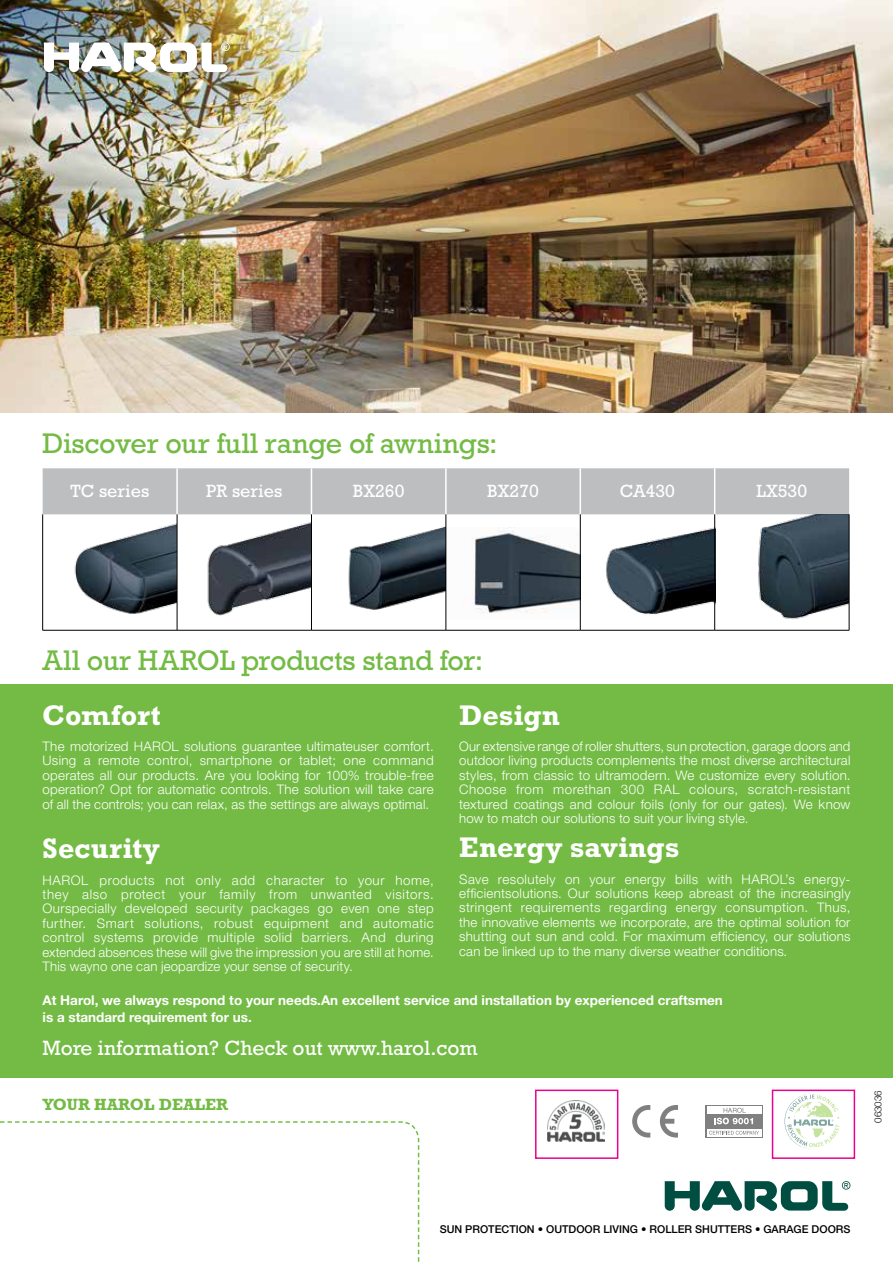
<style>
.page{position:relative;width:893px;height:1263px;background:#fff}
.page>*{position:absolute;margin:0;border:0;box-sizing:border-box;transform-origin:0 0}
.t1{font:28.8px "Rockwell Std";letter-spacing:-.01em;color:#73bb44}
.t2{font:700 28.8px "Rockwell Std";letter-spacing:.005em;color:#fff}
.t3{font:21px "Rockwell Std";color:#fff}
.t4{font:18px "Rockwell Std";color:#fff}
.t5{font:700 16.5px "Rockwell Std";color:#73bb44}
.t6{font:700 13.5px/16.5px "Helvetica Neue LT Std";color:#fff}
.t7{font:300 13.2px/14.4px "Helvetica Neue LT Std";letter-spacing:.01em;color:#fff;text-align:justify}
.t8{font:500 10.8px "Helvetica Neue LT Std";color:#000}
.t9{font:300 9.75px "Helvetica Neue";color:#000}
</style>
<div class="page">
<img style="left:0;top:0;width:893px;height:412px">
<div style="left:0;top:685px;width:893px;height:393px;background:#73bb44"></div>
<img style="left:44px;top:43px;width:186px;height:29px">
<svg style="left:0;top:1121px;width:420px;height:141px"></svg>
<svg style="left:665px;top:1181px;width:185px;height:30px"></svg>
<div style="left:535px;top:1089px;width:83px;height:70px;border:2px solid #ec008c"></div>
<div style="left:772px;top:1089px;width:83px;height:70px;border:2px solid #ec008c"></div>
<div style="left:43px;top:468px;width:806px;height:46px;background:#bcbec0"></div>
<hr style="left:176px;top:468px;width:2px;height:46px;background:#fff">
<hr style="left:311px;top:468px;width:1px;height:46px;background:#fff">
<hr style="left:445px;top:468px;width:2px;height:46px;background:#fff">
<hr style="left:580px;top:468px;width:1px;height:46px;background:#fff">
<hr style="left:714px;top:468px;width:1px;height:46px;background:#fff">
<hr style="left:42px;top:514px;width:1px;height:116px;background:#000">
<hr style="left:177px;top:514px;width:1px;height:116px;background:#000">
<hr style="left:311px;top:514px;width:1px;height:116px;background:#000">
<hr style="left:446px;top:514px;width:1px;height:116px;background:#000">
<hr style="left:580px;top:514px;width:1px;height:116px;background:#000">
<hr style="left:714px;top:514px;width:1px;height:116px;background:#000">
<hr style="left:849px;top:514px;width:1px;height:116px;background:#000">
<hr style="left:43px;top:630px;width:134px;height:1px;background:#000">
<hr style="left:177px;top:630px;width:134px;height:1px;background:#000">
<hr style="left:311px;top:630px;width:135px;height:1px;background:#000">
<hr style="left:446px;top:630px;width:134px;height:1px;background:#000">
<hr style="left:580px;top:630px;width:135px;height:1px;background:#000">
<hr style="left:715px;top:630px;width:134px;height:1px;background:#000">
<img style="left:74px;top:519px;width:103px;height:95px">
<img style="left:190px;top:522px;width:121px;height:108px">
<img style="left:348px;top:516px;width:98px;height:93px">
<img style="left:472px;top:527px;width:108px;height:92px">
<img style="left:741px;top:514px;width:108px;height:111px">
<img style="left:606px;top:522px;width:109px;height:102px">
<svg style="left:705px;top:1105px;width:58px;height:32px"></svg>
<div style="left:707px;top:1129px;width:54px;height:7px;background:#f8f8f8"></div>
<div style="left:707px;top:1106px;width:54px;height:8px;background:#fff"></div>
<svg style="left:709px;top:1131px;width:50px;height:4px"></svg>
<svg style="left:714px;top:1108px;width:39px;height:16px"></svg>
<svg style="left:632px;top:1105px;width:18px;height:32px"></svg>
<svg style="left:660px;top:1105px;width:18px;height:32px"></svg>
<svg style="left:784px;top:1093px;width:56px;height:56px"></svg>
<img style="left:547px;top:1101px;width:58px;height:40px">
<h1 class="t1" style="left:43px;top:427px;width:457px">Discover our full range of awnings:</h1>
<h3 class="t4" style="left:71px;top:481px;width:80px">TC series</h3>
<h3 class="t4" style="left:206px;top:481px;width:77px">PR series</h3>
<h3 class="t4" style="left:353px;top:481px;width:53px">BX260</h3>
<h3 class="t4" style="left:487px;top:481px;width:53px">BX270</h3>
<h3 class="t4" style="left:620px;top:481px;width:57px">CA430</h3>
<h3 class="t4" style="left:757px;top:481px;width:52px">LX530</h3>
<h1 class="t1" style="left:43px;top:643px;width:442px">All our HAROL products stand for:</h1>
<h1 class="t2" style="left:43px;top:698px;width:120px">Comfort</h1>
<p class="t7" style="left:43px;top:739px;width:393px">The motorized HAROL solutions guarantee ultimateuser comfort.<br>Using a remote control, smartphone or tablet; one command operates all our products. Are you looking for 100% trouble-free operation? Opt for automatic controls. The solution will take care of all the controls; you can relax, as the settings are always optimal.</p>
<h1 class="t2" style="left:43px;top:831px;width:119px">Security</h1>
<p class="t7" style="left:43px;top:872px;width:393px">HAROL products not only add character to your home, they also protect your family from unwanted visitors.<br>Ourspecially developed security packages go even one step further. Smart solutions, robust equipment and automatic control systems provide multiple solid barriers. And during extended absences these will give the impression you are still at home.<br>This wayno one can jeopardize your sense of security.</p>
<h1 class="t2" style="left:459px;top:698px;width:102px">Design</h1>
<p class="t7" style="left:459px;top:739px;width:393px">Our extensive range of roller shutters, sun protection, garage doors and outdoor living products complements the most diverse architectural styles, from classic to ultramodern. We customize every solution.<br>Choose from morethan 300 RAL colours, scratch-resistant textured coatings and colour foils (only for our gates). We know how to match our solutions to suit your living style.</p>
<h1 class="t2" style="left:459px;top:830px;width:222px">Energy savings</h1>
<p class="t7" style="left:459px;top:871px;width:393px">Save resolutely on your energy bills with HAROL’s energy&shy;efficientsolutions. Our solutions keep abreast of the increasingly stringent requirements regarding energy consumption. Thus, the innovative elements we incorporate, are the optimal solution for shutting out sun and cold. For maximum efficiency, our solutions can be linked up to the many diverse weather conditions.</p>
<p class="t6" style="left:43px;top:992px;width:682px">At Harol, we always respond to your needs.An excellent service and installation by experienced craftsmen is a standard requirement for us.</p>
<h2 class="t3" style="left:43px;top:1035px;width:437px">More information? Check out www.harol.com</h2>
<p class="t5" style="left:43px;top:1094px;width:187px">YOUR HAROL DEALER</p>
<p class="t9" style="left:870px;top:1123px;width:34px;rotate:-90deg">063036</p>
<p class="t8" style="left:440px;top:1222px;width:412px">SUN PROTECTION • OUTDOOR LIVING • ROLLER SHUTTERS • GARAGE DOORS</p>
</div>
